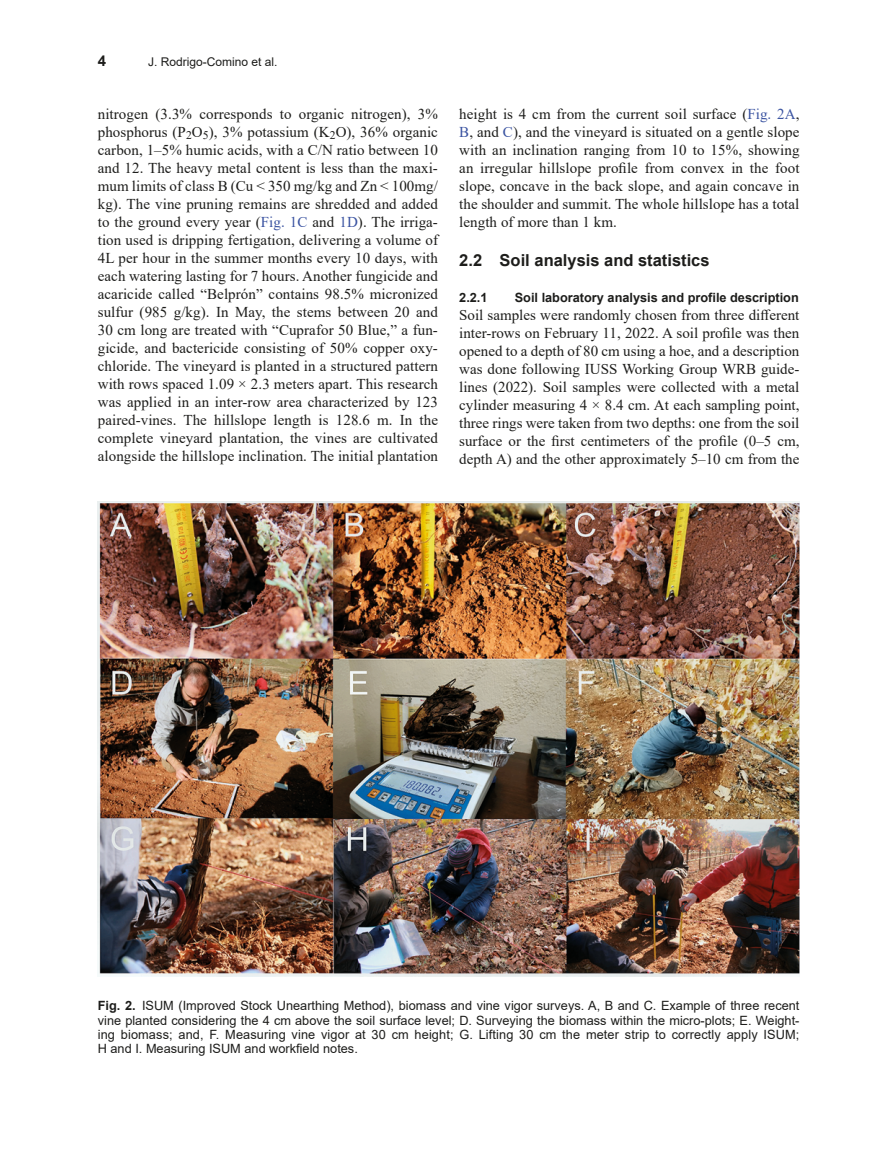
<style>
.page{position:relative;width:893px;height:1170px;background:#fff}
.page>*{position:absolute;margin:0;border:0;box-sizing:border-box;transform-origin:0 0}
.HEAD_2{font:700 16.5px "Arial";color:#1d1d1b}
.TEXT{font:15px/18px "Times New Roman";letter-spacing:.005em;color:#1d1d1b;text-align:justify}
.TEXT_FLUSH{font:15px/18px "Times New Roman";color:#1d1d1b;text-align:justify}
.t1{font:700 15px "Arial";color:#1d1d1b}
.t2{font:12.75px/14.2px "Arial";color:#1d1d1b;text-align:justify}
.HEAD_3___HEAD_2{font:700 12.75px "Arial";color:#1d1d1b}
.t3{font:12px "Arial";color:#1d1d1b}
.s1{color:#3a53a1}
.s2{font-weight:700}
</style>
<div class="page">
<img style="left:98px;top:501px;width:701px;height:475px">
<p class="t1" style="left:98px;top:50px;width:10px">4</p>
<p class="t3" style="left:148px;top:53px;width:131px">J. Rodrigo-Comino et al.</p>
<p class="TEXT" style="left:98px;top:104px;width:342px">nitrogen (3.3% corresponds to organic nitrogen), 3% phosphorus (P<sub>2</sub>O<sub>5</sub>), 3% potassium (K<sub>2</sub>O), 36% organic carbon, 1–5% humic acids, with a C/N ratio between 10 and 12. The heavy metal content is less than the maxi&shy;mum limits of class B (Cu &lt; 350 mg/kg and Zn &lt; 100mg/ kg). The vine pruning remains are shredded and added to the ground every year (<span class="s1">Fig. 1C</span> and <span class="s1">1D</span>). The irriga&shy;tion used is dripping fertigation, delivering a volume of 4L per hour in the summer months every 10 days, with each watering lasting for 7 hours. Another fungicide and acaricide called “Belprón” contains 98.5% micronized sulfur (985 g/kg). In May, the stems between 20 and 30 cm long are treated with “Cuprafor 50 Blue,” a fun&shy;gicide, and bactericide consisting of 50% copper oxy&shy;chloride. The vineyard is planted in a structured pattern with rows spaced 1.09 × 2.3 meters apart. This research was applied in an inter-row area characterized by 123 paired-vines. The hillslope length is 128.6 m. In the complete vineyard plantation, the vines are cultivated alongside the hillslope inclination. The initial plantation</p>
<p class="TEXT" style="left:459px;top:104px;width:342px">height is 4 cm from the current soil surface (<span class="s1">Fig. 2A</span>, <span class="s1">B</span>, and <span class="s1">C</span>), and the vineyard is situated on a gentle slope with an inclination ranging from 10 to 15%, showing an irregular hillslope profile from convex in the foot slope, concave in the back slope, and again concave in the shoulder and summit. The whole hillslope has a total length of more than 1 km.</p>
<h2 class="HEAD_2" style="left:459px;top:249px;width:252px">2.2 Soil analysis and statistics</h2>
<h3 class="HEAD_3___HEAD_2" style="left:459px;top:288px;width:30px">2.2.1</h3>
<h3 class="HEAD_3___HEAD_2" style="left:515px;top:288px;width:286px">Soil laboratory analysis and profile description</h3>
<p class="TEXT_FLUSH" style="left:459px;top:305px;width:342px">Soil samples were randomly chosen from three different inter-rows on February 11, 2022. A soil profile was then opened to a depth of 80 cm using a hoe, and a description was done following IUSS Working Group WRB guide&shy;lines (2022). Soil samples were collected with a metal cylinder measuring 4 × 8.4 cm. At each sampling point, three rings were taken from two depths: one from the soil surface or the first centimeters of the profile (0–5 cm, depth A) and the other approximately 5–10 cm from the</p>
<p class="t2" style="left:98px;top:998px;width:703px"><span class="s2">Fig. 2.</span> ISUM (Improved Stock Unearthing Method), biomass and vine vigor surveys. A, B and C. Example of three recent vine planted considering the 4 cm above the soil surface level; D. Surveying the biomass within the micro-plots; E. Weight&shy;ing biomass; and, F. Measuring vine vigor at 30 cm height; G. Lifting 30 cm the meter strip to correctly apply ISUM; H and I. Measuring ISUM and workfield notes.</p>
</div>
